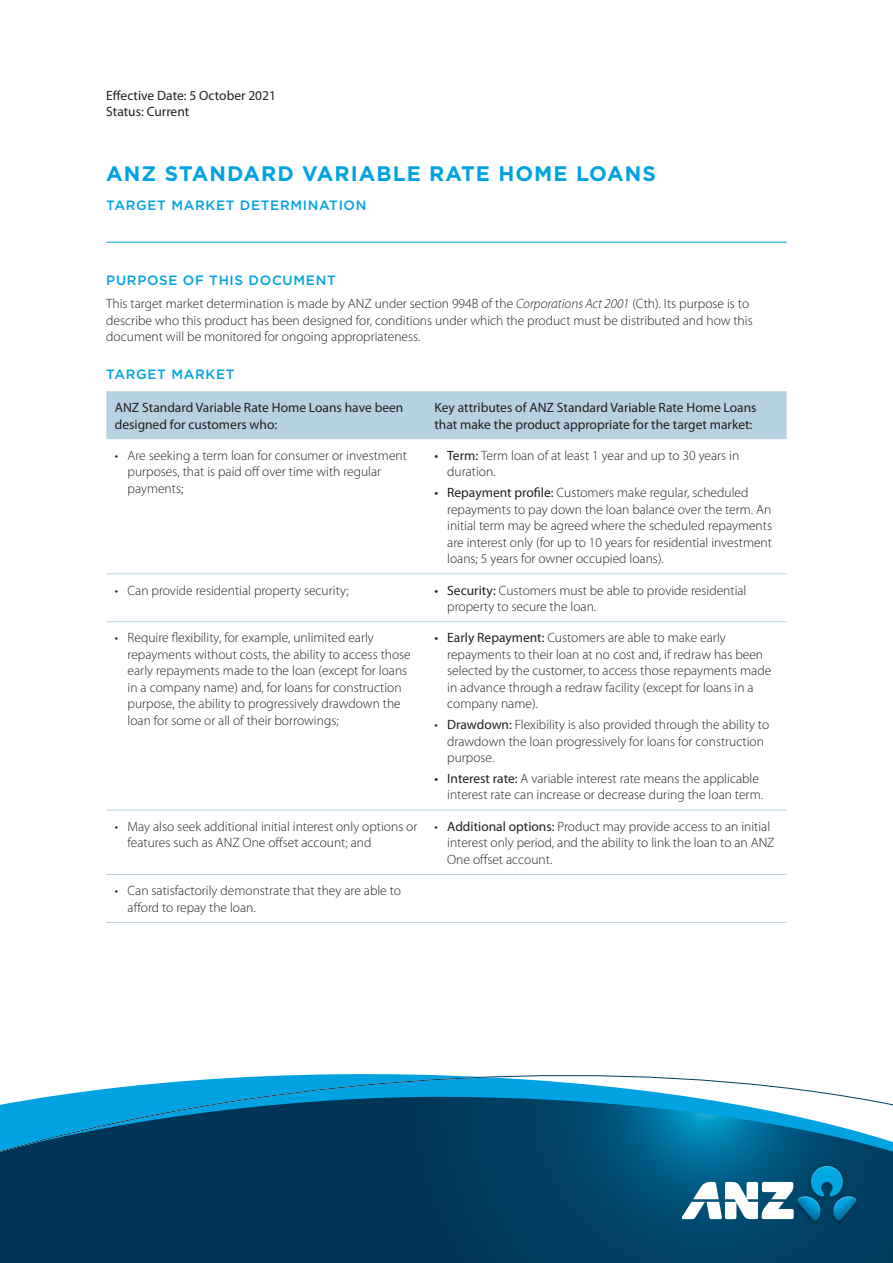
<style>
.page{position:relative;width:893px;height:1263px;background:#fff}
.page>*{position:absolute;margin:0;border:0;box-sizing:border-box;transform-origin:0 0}
.t1{font:700 21px "Gotham";letter-spacing:.05em;color:#00a2e1}
.t2{font:300 13.5px/16.5px "Myriad Pro";color:#231f20}
.t3{font:13.5px/16.5px "Myriad Pro";color:#231f20}
.t4{font:500 13.5px "Gotham";letter-spacing:.05em;color:#00a2e1}
.s1{font-style:italic}
.s2{font-weight:400}
</style>
<div class="page">
<div style="left:106px;top:391px;width:681px;height:48px;background:#b6d1df"></div>
<hr style="left:106px;top:242px;width:681px;height:1px;background:#00a2e1">
<hr style="left:106px;top:922px;width:320px;height:1px;background:#b6d1df">
<hr style="left:426px;top:922px;width:361px;height:1px;background:#b6d1df">
<hr style="left:106px;top:874px;width:320px;height:1px;background:#b6d1df">
<hr style="left:426px;top:874px;width:361px;height:1px;background:#b6d1df">
<hr style="left:106px;top:810px;width:320px;height:1px;background:#b6d1df">
<hr style="left:426px;top:810px;width:361px;height:1px;background:#b6d1df">
<hr style="left:106px;top:621px;width:320px;height:1px;background:#b6d1df">
<hr style="left:426px;top:621px;width:361px;height:1px;background:#b6d1df">
<hr style="left:106px;top:573px;width:320px;height:1px;background:#b6d1df">
<hr style="left:426px;top:573px;width:361px;height:1px;background:#b6d1df">
<svg style="left:0;top:1172px;width:893px;height:91px;background:#003a5c"></svg>
<svg style="left:0;top:1074px;width:893px;height:98px"></svg>
<img style="left:786px;top:1157px;width:81px;height:77px">
<svg style="left:682px;top:1166px;width:115px;height:55px"></svg>
<img style="left:797px;top:1166px;width:60px;height:55px">
<p class="t3" style="left:106px;top:87px;width:171px">Efective Date: 5 October 2021</p>
<p class="t3" style="left:106px;top:103px;width:84px">Status: Current</p>
<h1 class="t1" style="left:106px;top:162px;width:551px">ANZ STANDARD VARIABLE RATE HOME LOANS</h1>
<p class="t4" style="left:106px;top:198px;width:262px">TARGET MARKET DETERMINATION</p>
<h2 class="t4" style="left:106px;top:273px;width:231px">PURPOSE OF THIS DOCUMENT</h2>
<p class="t2" style="left:106px;top:295px;width:648px">This target market determination is made by ANZ under section 994B of the <span class="s1">Corporations Act 2001</span> (Cth). Its purpose is to describe who this product has been designed for, conditions under which the product must be distributed and how this document will be monitored for ongoing appropriateness.</p>
<h2 class="t4" style="left:106px;top:366px;width:130px">TARGET MARKET</h2>
<p class="t3" style="left:115px;top:399px;width:290px">ANZ Standard Variable Rate Home Loans have been designed for customers who:</p>
<p class="t2" style="left:128px;top:447px;width:281px;text-indent:-13px">• Are seeking a term loan for consumer or investment purposes, that is paid of over time with regular payments;</p>
<p class="t3" style="left:434px;top:399px;width:324px">Key attributes of ANZ Standard Variable Rate Home Loans that make the product appropriate for the target market:</p>
<p class="t2" style="left:447px;top:447px;width:294px;text-indent:-13px"><span class="s2">• Term:</span> Term loan of at least 1 year and up to 30 years in duration.</p>
<p class="t2" style="left:447px;top:484px;width:326px;text-indent:-13px"><span class="s2">• Repayment profle:</span> Customers make regular, scheduled repayments to pay down the loan balance over the term. An initial term may be agreed where the scheduled repayments are interest only (for up to 10 years for residential investment loans; 5 years for owner occupied loans).</p>
<p class="t2" style="left:115px;top:582px;width:5px">•</p>
<p class="t2" style="left:115px;top:629px;width:5px">•</p>
<p class="t2" style="left:128px;top:582px;width:223px">Can provide residential property security;</p>
<p class="t2" style="left:128px;top:629px;width:285px">Require fexibility, for example, unlimited early repayments without costs, the ability to access those early repayments made to the loan (except for loans in a company name) and, for loans for construction purpose, the ability to progressively drawdown the loan for some or all of their borrowings;</p>
<p class="t3" style="left:434px;top:581px;width:5px">•</p>
<p class="t3" style="left:434px;top:629px;width:5px">•</p>
<p class="t2" style="left:434px;top:716px;width:5px">•</p>
<p class="t3" style="left:434px;top:770px;width:5px">•</p>
<p class="t2" style="left:447px;top:582px;width:301px"><span class="s2">Security:</span> Customers must be able to provide residential property to secure the loan.</p>
<p class="t2" style="left:447px;top:629px;width:326px"><span class="s2">Early Repayment:</span> Customers are able to make early repayments to their loan at no cost and, if redraw has been selected by the customer, to access those repayments made in advance through a redraw facility (except for loans in a company name).</p>
<p class="t2" style="left:447px;top:716px;width:323px"><span class="s2">Drawdown:</span> Flexibility is also provided through the ability to drawdown the loan progressively for loans for construction purpose.</p>
<p class="t2" style="left:447px;top:770px;width:317px"><span class="s2">Interest rate:</span> A variable interest rate means the applicable interest rate can increase or decrease during the loan term.</p>
<p class="t2" style="left:128px;top:818px;width:291px;text-indent:-13px">• May also seek additional initial interest only options or features such as ANZ One ofset account; and</p>
<p class="t2" style="left:447px;top:818px;width:329px;text-indent:-13px">• <span class="s2">Additional options:</span> Product may provide access to an initial interest only period, and the ability to link the loan to an ANZ<br>One ofset account.</p>
<p class="t2" style="left:128px;top:882px;width:275px;text-indent:-13px">• Can satisfactorily demonstrate that they are able to aford to repay the loan.</p>
</div>
